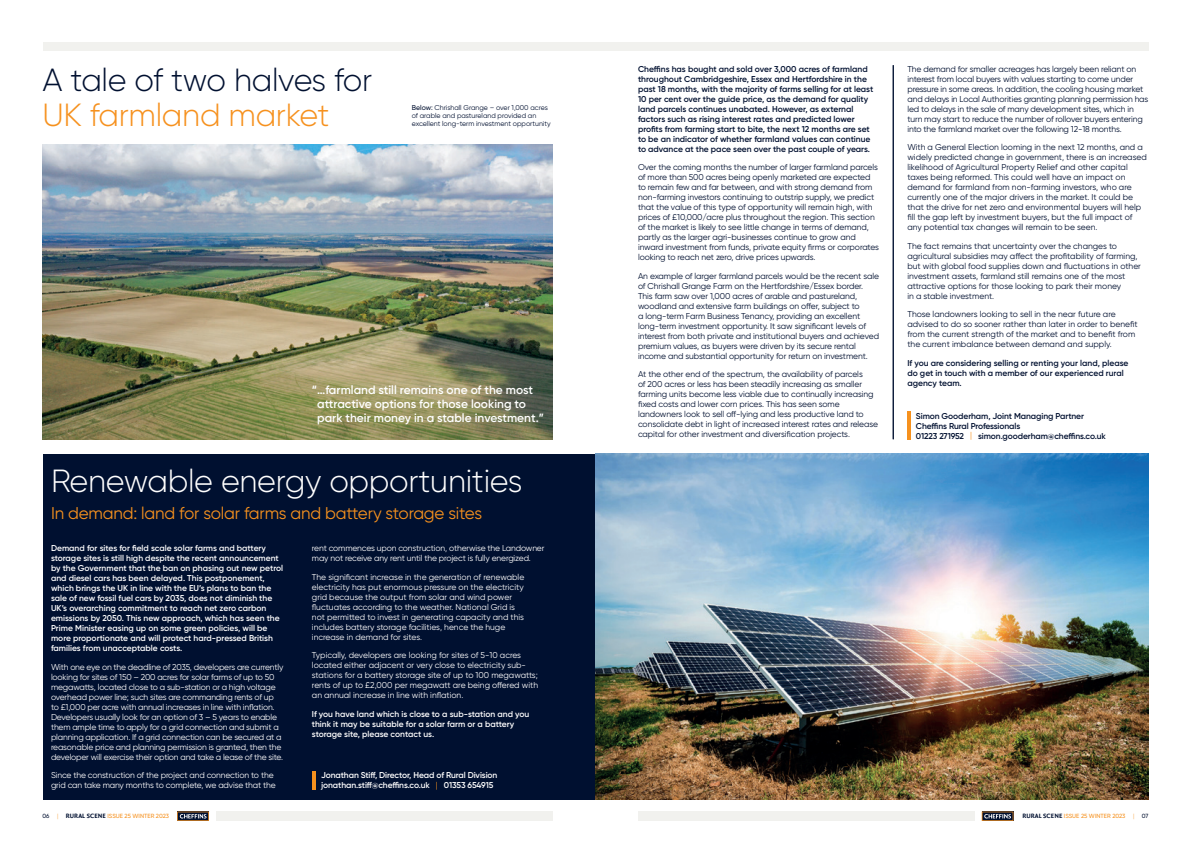
<style>
.page{position:relative;width:1191px;height:842px;background:#fff}
.page>*{position:absolute;margin:0;border:0;box-sizing:border-box;transform-origin:0 0}
.t1{font:300 32px "Gilroy";letter-spacing:-.01em;color:#fff}
.t2{font:300 32px "Gilroy";letter-spacing:-.01em;color:#001030}
.t3{font:300 32px "Gilroy";letter-spacing:-.01em;color:#f6911e}
.t4{font:17px "Gilroy";letter-spacing:-.01em;color:#f6911e}
.t5{font:600 12px/14px "Gilroy";color:#fff}
.t6{font:8.5px/10px "Gilroy";letter-spacing:-.01em;color:#001030}
.t7{font:8.5px/10px "Gilroy";letter-spacing:-.02em;color:#fff}
.t8{font:600 8.5px/10px "Gilroy";color:#fff}
.t9{font:600 8.5px/10px "Gilroy";color:#001030}
.t10{font:8.5px/10px "Gilroy";color:#fff}
.t11{font:7px/8px "Gilroy";color:#001030}
.t12{font:500 6px "Gilroy";letter-spacing:.01em;color:#f6911e}
.t13{font:500 6px "Gilroy";color:#001030}
.t14{font:300 6px "Gilroy";color:#f6911e}
.s1{font-weight:500}
.s2{font-weight:400;color:#f6911e}
.s3{color:#001030}
.s4{font-weight:300}
.s5{font-family:"Quadraat Sans";font-weight:700;font-size:6.7px;color:#001030}
</style>
<div class="page">
<img style="left:43px;top:145px;width:510px;height:294px">
<svg style="left:981px;top:812px;width:32px;height:9px"></svg>
<svg style="left:177px;top:812px;width:32px;height:9px"></svg>
<div style="left:216px;top:812px;width:337px;height:9px;background:#f1f1ee"></div>
<div style="left:638px;top:812px;width:336px;height:9px;background:#f1f1ee"></div>
<hr style="left:893px;top:65px;width:1px;height:374px;background:#001030">
<hr style="left:907px;top:411px;width:3px;height:28px;background:#f6911e">
<div style="left:43px;top:454px;width:1105px;height:345px;background:#001030"></div>
<img style="left:595px;top:454px;width:553px;height:345px">
<hr style="left:313px;top:771px;width:3px;height:18px;background:#f6911e">
<div style="left:43px;top:43px;width:1105px;height:8px;background:#f1f1ee"></div>
<h1 class="t2" style="left:43px;top:60px;width:331px">A tale of two halves for</h1>
<h1 class="t3" style="left:43px;top:95px;width:288px">UK farmland market</h1>
<p class="t11" style="left:412px;top:103px;width:140px"><span class="s1">Below:</span> Chrishall Grange – over 1,000 acres of arable and pastureland provided an excellent long-term investment opportunity</p>
<h3 class="t5" style="left:317px;top:383px;width:228px;text-indent:-5px">“…farmland still remains one of the most attractive options for those looking to park their money in a stable investment.”</h3>
<h1 class="t1" style="left:51px;top:461px;width:473px">Renewable energy opportunities</h1>
<h2 class="t4" style="left:51px;top:503px;width:432px">In demand: land for solar farms and battery storage sites</h2>
<p class="t8" style="left:51px;top:543px;width:234px">Demand for sites for field scale solar farms and battery storage sites is still high despite the recent announcement by the Government that the ban on phasing out new petrol and diesel cars has been delayed. This postponement, which brings the UK in line with the EU’s plans to ban the sale of new fossil fuel cars by 2035, does not diminish the UK’s overarching commitment to reach net zero carbon emissions by 2050. This new approach, which has seen the Prime Minister easing up on some green policies, will be more proportionate and will protect hard-pressed British families from unacceptable costs.</p>
<p class="t7" style="left:51px;top:661px;width:234px">With one eye on the deadline of 2035, developers are currently looking for sites of 150 – 200 acres for solar farms of up to 50 megawatts, located close to a sub-station or a high voltage overhead power line; such sites are commanding rents of up to £1,000 per acre with annual increases in line with inflation.<br>Developers usually look for an option of 3 – 5 years to enable them ample time to apply for a grid connection and submit a planning application. If a grid connection can be secured at a reasonable price and planning permission is granted, then the developer will exercise their option and take a lease of the site.</p>
<p class="t7" style="left:51px;top:770px;width:226px">Since the construction of the project and connection to the grid can take many months to complete, we advise that the</p>
<p class="t7" style="left:312px;top:543px;width:234px">rent commences upon construction, otherwise the Landowner may not receive any rent until the project is fully energized.</p>
<p class="t10" style="left:312px;top:571px;width:214px">The significant increase in the generation of renewable electricity has put enormous pressure on the electricity grid because the output from solar and wind power fluctuates according to the weather. National Grid is not permitted to invest in generating capacity and this includes battery storage facilities, hence the huge increase in demand for sites.</p>
<p class="t10" style="left:312px;top:650px;width:228px">Typically, developers are looking for sites of 5-10 acres located either adjacent or very close to electricity sub&shy;stations for a battery storage site of up to 100 megawatts; rents of up to £2,000 per megawatt are being offered with an annual increase in line with inflation.</p>
<p class="t8" style="left:312px;top:708px;width:219px">If you have land which is close to a sub-station and you think it may be suitable for a solar farm or a battery storage site, please contact us.</p>
<p class="t8" style="left:321px;top:770px;width:178px">Jonathan Stiff, Director, Head of Rural Division jonathan.stiff@cheffins.co.uk <span class="s2">|</span> 01353 654915</p>
<p class="t9" style="left:638px;top:64px;width:237px">Cheffins has bought and sold over 3,000 acres of farmland throughout Cambridgeshire, Essex and Hertfordshire in the past 18 months, with the majority of farms selling for at least 10 per cent over the guide price, as the demand for quality land parcels continues unabated. However, as external factors such as rising interest rates and predicted lower profits from farming start to bite, the next 12 months are set to be an indicator of whether farmland values can continue to advance at the pace seen over the past couple of years.</p>
<p class="t6" style="left:638px;top:162px;width:242px">Over the coming months the number of larger farmland parcels of more than 500 acres being openly marketed are expected to remain few and far between, and with strong demand from non-farming investors continuing to outstrip supply, we predict that the value of this type of opportunity will remain high, with prices of £10,000/acre plus throughout the region. This section of the market is likely to see little change in terms of demand, partly as the larger agri-businesses continue to grow and inward investment from funds, private equity firms or corporates looking to reach net zero, drive prices upwards.</p>
<p class="t6" style="left:638px;top:271px;width:242px">An example of larger farmland parcels would be the recent sale of Chrishall Grange Farm on the Hertfordshire/Essex border.<br>This farm saw over 1,000 acres of arable and pastureland, woodland and extensive farm buildings on offer, subject to<br>a long-term Farm Business Tenancy, providing an excellent long-term investment opportunity. It saw significant levels of interest from both private and institutional buyers and achieved premium values, as buyers were driven by its secure rental income and substantial opportunity for return on investment.</p>
<p class="t6" style="left:638px;top:369px;width:242px">At the other end of the spectrum, the availability of parcels<br>of 200 acres or less has been steadily increasing as smaller farming units become less viable due to continually increasing fixed costs and lower corn prices. This has seen some landowners look to sell off-lying and less productive land to consolidate debt in light of increased interest rates and release capital for other investment and diversification projects.</p>
<p class="t6" style="left:907px;top:64px;width:242px">The demand for smaller acreages has largely been reliant on interest from local buyers with values starting to come under pressure in some areas. In addition, the cooling housing market and delays in Local Authorities granting planning permission has led to delays in the sale of many development sites, which in turn may start to reduce the number of rollover buyers entering into the farmland market over the following 12-18 months.</p>
<p class="t6" style="left:907px;top:142px;width:241px">With a General Election looming in the next 12 months, and a widely predicted change in government, there is an increased likelihood of Agricultural Property Relief and other capital taxes being reformed. This could well have an impact on demand for farmland from non-farming investors, who are currently one of the major drivers in the market. It could be that the drive for net zero and environmental buyers will help fill the gap left by investment buyers, but the full impact of any potential tax changes will remain to be seen.</p>
<p class="t6" style="left:907px;top:241px;width:235px">The fact remains that uncertainty over the changes to agricultural subsidies may affect the profitability of farming, but with global food supplies down and fluctuations in other investment assets, farmland still remains one of the most attractive options for those looking to park their money<br>in a stable investment.</p>
<p class="t6" style="left:907px;top:309px;width:232px">Those landowners looking to sell in the near future are advised to do so sooner rather than later in order to benefit from the current strength of the market and to benefit from the current imbalance between demand and supply.</p>
<p class="t9" style="left:907px;top:358px;width:222px">If you are considering selling or renting your land, please do get in touch with a member of our experienced rural agency team.</p>
<p class="t9" style="left:916px;top:411px;width:191px">Simon Gooderham, Joint Managing Partner<br>Cheffins Rural Professionals<br>01223 271952 <span class="s2">|</span> simon.gooderham@cheffins.co.uk</p>
<p class="t12" style="left:43px;top:813px;width:128px"><span class="s3">06</span> <span class="s4">|</span> <span class="s5">RURAL SCENE</span> ISSUE 25 WINTER 2023</p>
<p class="t12" style="left:1022px;top:813px;width:105px"><span class="s5">RURAL SCENE</span> ISSUE 25 WINTER 2023</p>
<p class="t14" style="left:1133px;top:812px;width:3px">|</p>
<p class="t13" style="left:1141px;top:813px;width:8px">07</p>
</div>
